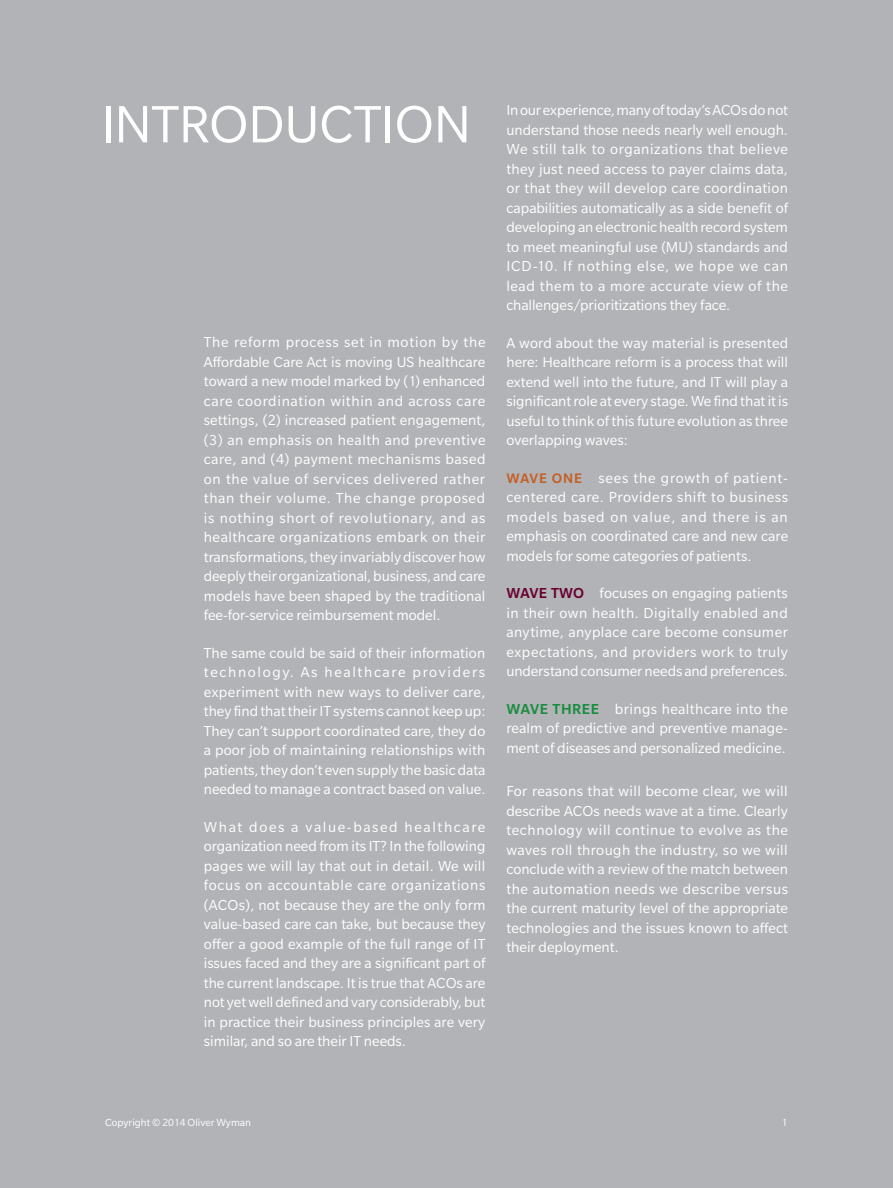
<style>
.page{position:relative;width:893px;height:1188px;background:#b2b3b7}
.page>*{position:absolute;margin:0;border:0;box-sizing:border-box;transform-origin:0 0}
.Summary_heading_1{font:57px "Slate Pro";letter-spacing:-.01em;color:#fff}
.Normal_L_justify{font:15.75px/19.5px "Slate Pro";color:#fff;text-align:justify}
.t1{font:11.25px "Slate Pro";color:#fff}
.s1{font-weight:500;font-size:15px;color:#c55f23}
.s2{font-weight:500;color:#690130}
.s3{font-weight:500;color:#188c3f}
</style>
<div class="page">
<p class="Summary_heading_1" style="left:101px;top:95px;width:372px">INTRODUCTION</p>
<p class="Normal_L_justify" style="left:204px;top:333px;width:283px">The reform process set in motion by the Affordable Care Act is moving US healthcare toward a new model marked by (1) enhanced care coordination within and across care settings, (2) increased patient engagement, (3) an emphasis on health and preventive care, and (4) payment mechanisms based on the value of services delivered rather than their volume. The change proposed is nothing short of revolutionary, and as healthcare organizations embark on their transformations, they invariably discover how deeply their organizational, business, and care models have been shaped by the traditional fee-for-service reimbursement model.</p>
<p class="Normal_L_justify" style="left:204px;top:643px;width:283px">The same could be said of their information technology. As healthcare providers experiment with new ways to deliver care, they find that their IT systems cannot keep up:<br>They can’t support coordinated care, they do a poor job of maintaining relationships with patients, they don’t even supply the basic data needed to manage a contract based on value.</p>
<p class="Normal_L_justify" style="left:204px;top:817px;width:283px">What does a value-based healthcare organization need from its IT? In the following pages we will lay that out in detail. We will focus on accountable care organizations (ACOs), not because they are the only form value-based care can take, but because they offer a good example of the full range of IT issues faced and they are a significant part of the current landscape. It is true that ACOs are not yet well defined and vary considerably, but in practice their business principles are very similar, and so are their IT needs.</p>
<p class="Normal_L_justify" style="left:506px;top:101px;width:283px">In our experience, many of today’s ACOs do not understand those needs nearly well enough.<br>We still talk to organizations that believe they just need access to payer claims data, or that they will develop care coordination capabilities automatically as a side benefit of developing an electronic health record system to meet meaningful use (MU) standards and ICD-10. If nothing else, we hope we can lead them to a more accurate view of the challenges/prioritizations they face.</p>
<p class="Normal_L_justify" style="left:506px;top:333px;width:283px">A word about the way material is presented here: Healthcare reform is a process that will extend well into the future, and IT will play a significant role at every stage. We find that it is useful to think of this future evolution as three overlapping waves:</p>
<p class="Normal_L_justify" style="left:506px;top:468px;width:283px"><span class="s1">WAVE ONE</span> sees the growth of patient&shy;centered care. Providers shift to business models based on value, and there is an emphasis on coordinated care and new care models for some categories of patients.</p>
<p class="Normal_L_justify" style="left:506px;top:584px;width:283px"><span class="s2">WAVE TWO</span> focuses on engaging patients in their own health. Digitally enabled and anytime, anyplace care become consumer expectations, and providers work to truly understand consumer needs andpreferences.</p>
<p class="Normal_L_justify" style="left:506px;top:699px;width:283px"><span class="s3">WAVE THREE</span> brings healthcare into the realm of predictive and preventive manage&shy;ment of diseases and personalized medicine.</p>
<p class="Normal_L_justify" style="left:506px;top:782px;width:283px">For reasons that will become clear, we will describe ACOs needs wave at a time. Clearly technology will continue to evolve as the waves roll through the industry, so we will conclude with a review of the match between the automation needs we describe versus the current maturity level of the appropriate technologies and the issues known to affect their deployment.</p>
<p class="t1" style="left:105px;top:1117px;width:147px">Copyright © 2014 Oliver Wyman</p>
<p class="t1" style="left:782px;top:1117px;width:7px">1</p>
</div>
